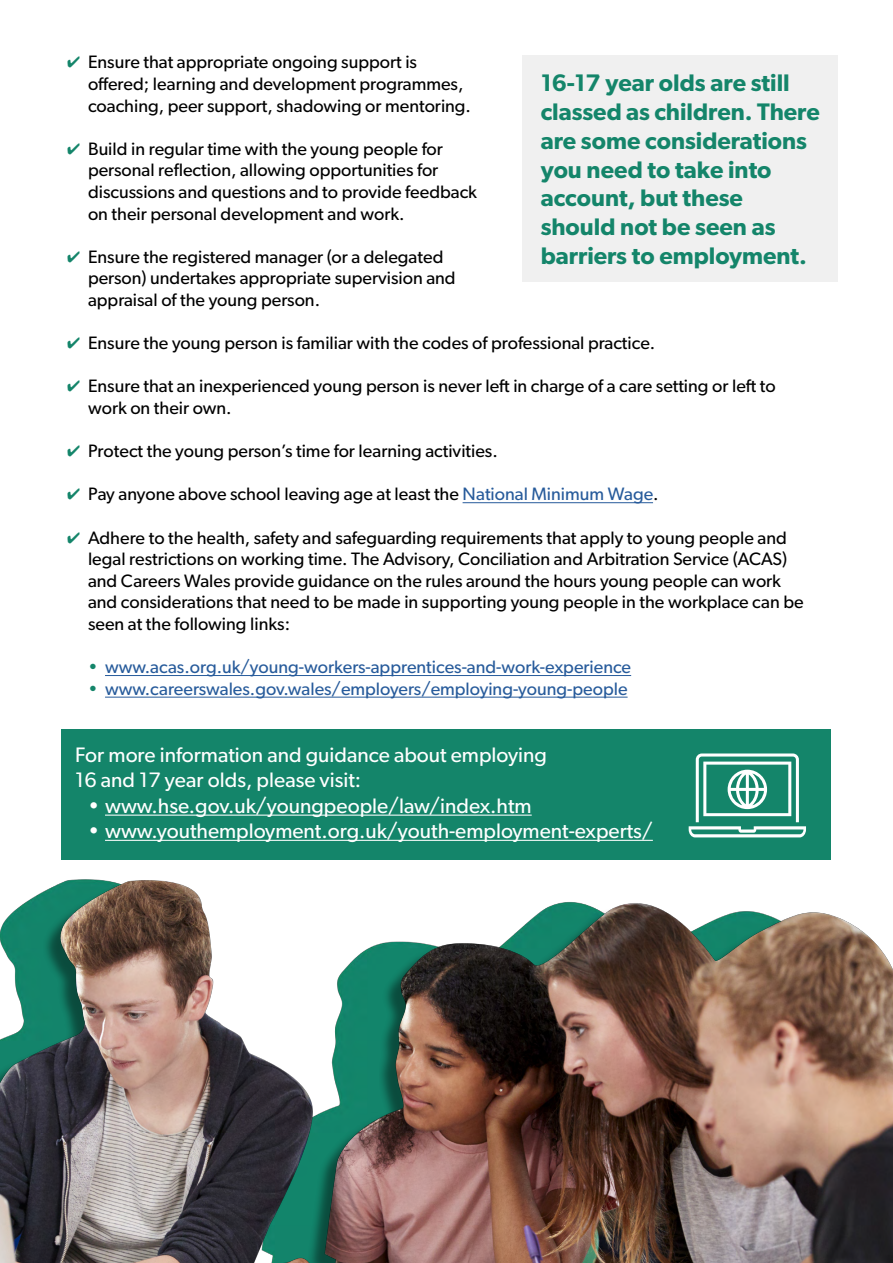
<style>
.page{position:relative;width:893px;height:1263px;background:#fff}
.page>*{position:absolute;margin:0;border:0;box-sizing:border-box;transform-origin:0 0}
.t1{font:600 24px/28.8px "Gibson";color:#14856a}
.t2{font:21px "Gibson";color:#fff}
.t3{font:18px/21.6px "Gibson";color:#000}
.t4{font:18px "Gibson";color:#275b9b}
.s1{color:#275b9b}
.s2{color:#14856a}
</style>
<div class="page">
<div style="left:61px;top:729px;width:770px;height:131px;background:#14856a"></div>
<div style="left:522px;top:55px;width:316px;height:226px;background:#f0f0f0"></div>
<img style="left:0;top:879px;width:893px;height:384px">
<svg style="left:689px;top:753px;width:117px;height:84px"></svg>
<hr style="left:463px;top:502px;width:190px;height:1px;background:#275b9b">
<hr style="left:105px;top:675px;width:526px;height:1px;background:#275b9b">
<hr style="left:105px;top:697px;width:523px;height:1px;background:#275b9b">
<hr style="left:105px;top:815px;width:427px;height:1px;background:#fff">
<hr style="left:105px;top:840px;width:548px;height:1px;background:#fff">
<p class="t3" style="left:88px;top:51px;width:385px">Ensure that appropriate ongoing support is offered; learning and development programmes, coaching, peer support, shadowing or mentoring.</p>
<p class="t3" style="left:88px;top:138px;width:390px">Build in regular time with the young people for personal reflection, allowing opportunities for discussions and questions and to provide feedback on their personal development and work.</p>
<p class="t3" style="left:88px;top:246px;width:369px">Ensure the registered manager (or a delegated person) undertakes appropriate supervision and appraisal of the young person.</p>
<p class="t3" style="left:88px;top:332px;width:569px">Ensure the young person is familiar with the codes of professional practice.</p>
<p class="t3" style="left:88px;top:375px;width:689px">Ensure that an inexperienced young person is never left in charge of a care setting or left to work on their own.</p>
<p class="t3" style="left:88px;top:440px;width:411px">Protect the young person’s time for learning activities.</p>
<p class="t3" style="left:88px;top:483px;width:572px">Pay anyone above school leaving age at least the <span class="s1">National Minimum Wage</span>.</p>
<p class="t3" style="left:88px;top:526px;width:717px">Adhere to the health, safety and safeguarding requirements that apply to young people and legal restrictions on working time. The Advisory, Conciliation and Arbitration Service (ACAS) and Careers Wales provide guidance on the rules around the hours young people can work and considerations that need to be made in supporting young people in the workplace can be seen at the following links:</p>
<p class="t4" style="left:88px;top:656px;width:545px"><span class="s2">•</span> www.acas.org.uk/young-workers-apprentices-and-work-experience</p>
<p class="t4" style="left:88px;top:678px;width:541px"><span class="s2">•</span> www.careerswales.gov.wales/employers/employing-young-people</p>
<p class="t1" style="left:541px;top:68px;width:281px">16-17 year olds are still classed as children. There are some considerations you need to take into account, but these should not be seen as barriers to employment.</p>
<p class="t2" style="left:75px;top:742px;width:473px">For more information and guidance about employing</p>
<p class="t2" style="left:75px;top:767px;width:287px">16 and 17 year olds, please visit:</p>
<p class="t2" style="left:88px;top:793px;width:445px">• www.hse.gov.uk/youngpeople/law/index.htm</p>
<p class="t2" style="left:88px;top:818px;width:566px">• www.youthemployment.org.uk/youth-employment-experts/</p>
</div>
